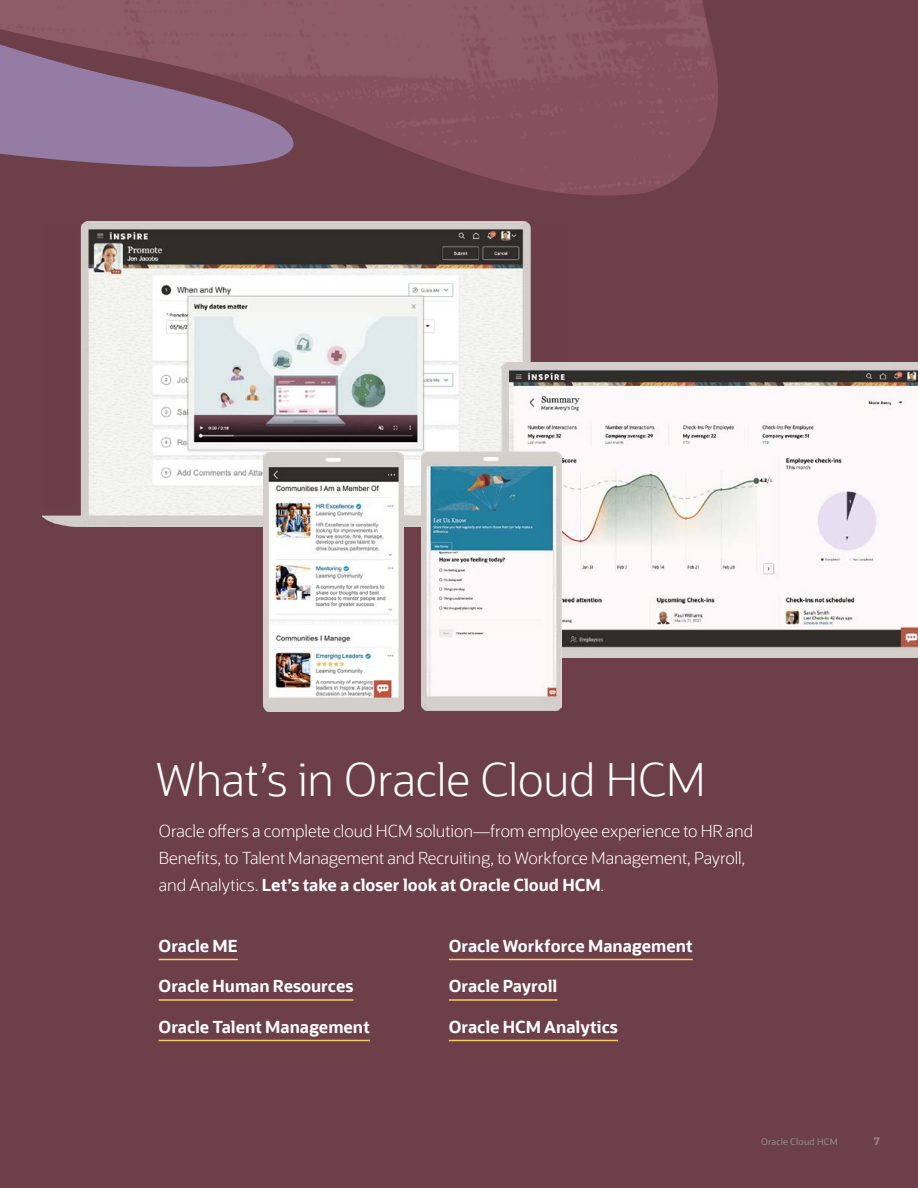
<style>
.page{position:relative;width:918px;height:1188px;background:#6c3f49}
.page>*{position:absolute;margin:0;border:0;box-sizing:border-box;transform-origin:0 0}
.Body_Copy{font:300 45px "Oracle Sans";color:#fff}
.Body_Copy-2{font:300 16.5px/27px "Oracle Sans";letter-spacing:-.01em;color:#fff}
.Body_Copy-3{font:700 16.5px "Oracle Sans";color:#fff}
.t1{font:700 10.5px "Oracle Sans";color:#958f8b}
.t2{font:9px "Oracle Sans";letter-spacing:.025em;color:#958f8b}
.s1{font-weight:700}
</style>
<div class="page">
<img style="left:0;top:0;width:718px;height:196px">
<img style="left:42px;top:221px;width:526px;height:305px">
<img style="left:475px;top:363px;width:443px;height:295px">
<img style="left:264px;top:452px;width:139px;height:259px">
<img style="left:421px;top:451px;width:140px;height:260px">
<hr style="left:159px;top:959px;width:79px;height:1px;background:#facd62">
<hr style="left:159px;top:999px;width:195px;height:2px;background:#facd62">
<hr style="left:159px;top:1040px;width:211px;height:1px;background:#facd62">
<hr style="left:449px;top:959px;width:244px;height:1px;background:#facd62">
<hr style="left:449px;top:999px;width:108px;height:2px;background:#facd62">
<hr style="left:449px;top:1040px;width:169px;height:1px;background:#facd62">
<p class="Body_Copy" style="left:156px;top:753px;width:551px">What’s in Oracle Cloud HCM</p>
<p class="Body_Copy-2" style="left:159px;top:818px;width:596px">Oracle offers a complete cloud HCM solution—from employee experience to HR and<br>Benefits, to Talent Management and Recruiting, to Workforce Management, Payroll, and Analytics. <span class="s1">Let’s take a closer look at Oracle Cloud HCM</span>.</p>
<p class="Body_Copy-3" style="left:159px;top:936px;width:81px">Oracle ME</p>
<p class="Body_Copy-3" style="left:159px;top:976px;width:196px">Oracle Human Resources</p>
<p class="Body_Copy-3" style="left:159px;top:1017px;width:213px">Oracle Talent Management</p>
<p class="Body_Copy-3" style="left:449px;top:936px;width:245px">Oracle Workforce Management</p>
<p class="Body_Copy-3" style="left:449px;top:976px;width:110px">Oracle Payroll</p>
<p class="Body_Copy-3" style="left:449px;top:1017px;width:171px">Oracle HCM Analytics</p>
<p class="t2" style="left:761px;top:1136px;width:78px">Oracle Cloud HCM</p>
<p class="t1" style="left:874px;top:1135px;width:7px">7</p>
</div>
